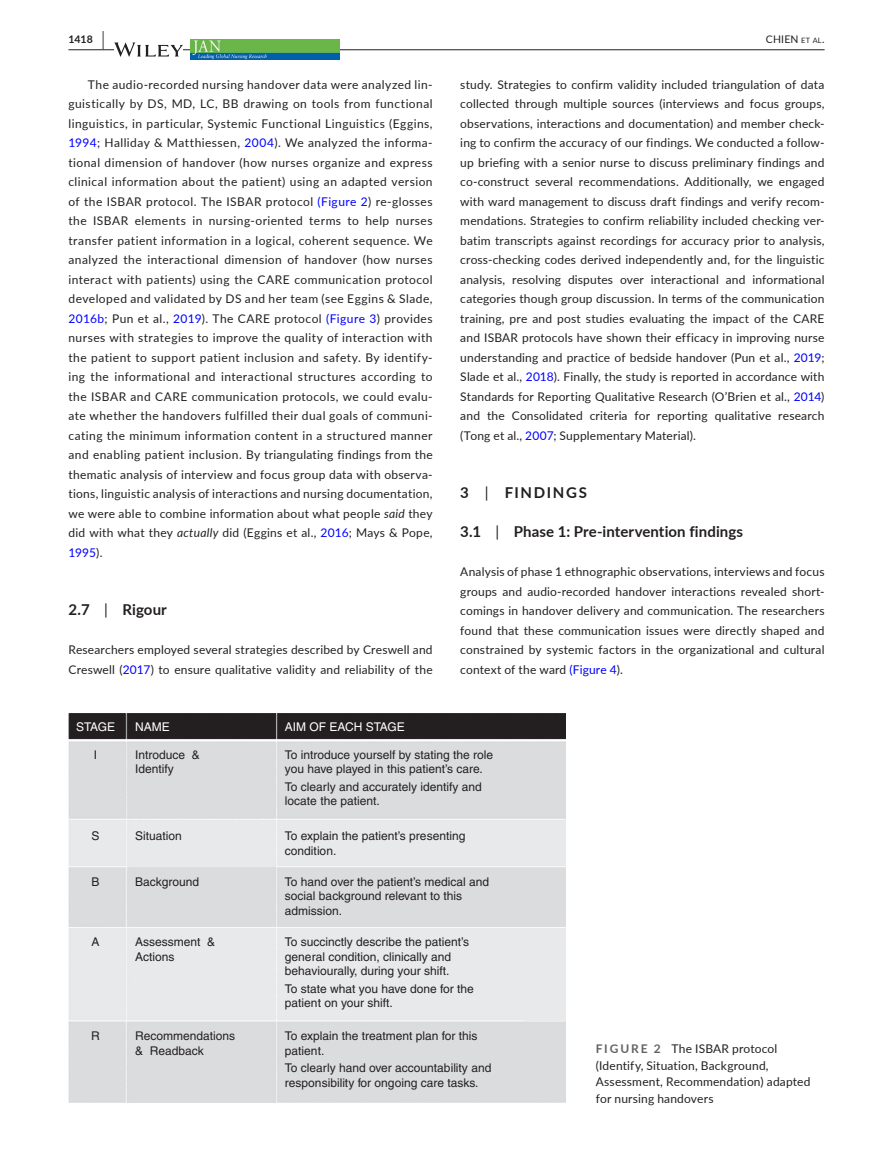
<style>
.page{position:relative;width:893px;height:1174px;background:#fff}
.page>*{position:absolute;margin:0;border:0;box-sizing:border-box;transform-origin:0 0}
.t1{font:700 15px "Lato";letter-spacing:.005em;color:#231f20}
.t2{font:700 15px "Lato";letter-spacing:.11em;color:#231f20}
.t3{font:12px/19.5px "Lato";letter-spacing:.015em;color:#231f20;text-align:justify}
.t4{font:12px/14.4px "Helvetica";color:#231f20}
.t5{font:12px "Helvetica";color:#fff}
.t6{font:10.5px "Lato";letter-spacing:.015em;color:#231f20}
.t7{font:700 10.5px "Lato";color:#231f20}
.s1{font-size:19.5px}
.s2{font-size:7.35px}
.s3{color:#00f}
.s4{font-style:italic}
.s5{font-weight:400}
.s6{font-weight:700;color:#636366}
</style>
<div class="page">
<hr style="left:68px;top:49px;width:756px;height:1px;background:#231f20">
<svg style="left:114px;top:42px;width:69px;height:15px"></svg>
<img style="left:191px;top:40px;width:148px;height:19px">
<img style="left:68px;top:714px;width:498px;height:388px">
<p class="t7" style="left:68px;top:31px;width:37px">1418 <span class="s1">|</span></p>
<p class="t6" style="left:766px;top:31px;width:60px">CHIEN <span class="s2">et al</span>.</p>
<p class="t3" style="left:68px;top:74px;width:366px;text-indent:20px">The audio-recorded nursing handover data were analyzed lin&shy;guistically by DS, MD, LC, BB drawing on tools from functional linguistics, in particular, Systemic Functional Linguistics (Eggins, <span class="s3">1994</span>; Halliday &amp; Matthiessen, <span class="s3">2004</span>). We analyzed the informa&shy;tional dimension of handover (how nurses organize and express clinical information about the patient) using an adapted version of the ISBAR protocol. The ISBAR protocol <span class="s3">(Figure 2</span>) re-glosses the ISBAR elements in nursing-oriented terms to help nurses transfer patient information in a logical, coherent sequence. We analyzed the interactional dimension of handover (how nurses interact with patients) using the CARE communication protocol developed and validated by DS and her team (see Eggins &amp; Slade, <span class="s3">2016b</span>; Pun et al., <span class="s3">2019</span>). The CARE protocol <span class="s3">(Figure 3</span>) provides nurses with strategies to improve the quality of interaction with the patient to support patient inclusion and safety. By identify&shy;ing the informational and interactional structures according to the ISBAR and CARE communication protocols, we could evalu&shy;ate whether the handovers fulfilled their dual goals of communi&shy;cating the minimum information content in a structured manner and enabling patient inclusion. By triangulating findings from the thematic analysis of interview and focus group data with observa&shy;tions, linguistic analysis of interactions and nursing documentation, we were able to combine information about what people <span class="s4">said</span> they did with what they <span class="s4">actually</span> did (Eggins et al., <span class="s3">2016</span>; Mays &amp; Pope, <span class="s3">1995</span>).</p>
<p class="t3" style="left:460px;top:74px;width:366px">study. Strategies to confirm validity included triangulation of data collected through multiple sources (interviews and focus groups, observations, interactions and documentation) and member check&shy;ing to confirm the accuracy of our findings. We conducted a follow&shy;up briefing with a senior nurse to discuss preliminary findings and co-construct several recommendations. Additionally, we engaged with ward management to discuss draft findings and verify recom&shy;mendations. Strategies to confirm reliability included checking ver&shy;batim transcripts against recordings for accuracy prior to analysis, cross-checking codes derived independently and, for the linguistic analysis, resolving disputes over interactional and informational categories though group discussion. In terms of the communication training, pre and post studies evaluating the impact of the CARE and ISBAR protocols have shown their efficacy in improving nurse understanding and practice of bedside handover (Pun et al., <span class="s3">2019</span>; Slade et al., <span class="s3">2018</span>). Finally, the study is reported in accordance with Standards for Reporting Qualitative Research (O’Brien et al., <span class="s3">2014</span>) and the Consolidated criteria for reporting qualitative research (Tong et al., <span class="s3">2007</span>; Supplementary Material).</p>
<p class="t2" style="left:460px;top:482px;width:128px">3 <span class="s5">|</span> FINDINGS</p>
<p class="t1" style="left:460px;top:521px;width:284px">3.1 <span class="s5">|</span> Phase 1: Pre-intervention findings</p>
<p class="t3" style="left:460px;top:561px;width:366px">Analysis of phase 1 ethnographic observations, interviews and focus groups and audio-recorded handover interactions revealed short&shy;comings in handover delivery and communication. The researchers found that these communication issues were directly shaped and constrained by systemic factors in the organizational and cultural context of the ward <span class="s3">(Figure 4</span>).</p>
<p class="t1" style="left:68px;top:599px;width:100px">2.7 <span class="s5">|</span> Rigour</p>
<p class="t3" style="left:68px;top:639px;width:366px">Researchers employed several strategies described by Creswell and<br>Creswell (<span class="s3">2017</span>) to ensure qualitative validity and reliability of the</p>
<p class="t5" style="left:76px;top:719px;width:40px">STAGE</p>
<p class="t5" style="left:135px;top:719px;width:36px">NAME</p>
<p class="t5" style="left:285px;top:719px;width:121px">AIM OF EACH STAGE</p>
<p class="t4" style="left:94px;top:747px;width:5px">I</p>
<p class="t4" style="left:285px;top:747px;width:210px">To introduce yourself by stating the role you have played in this patient’s care.</p>
<p class="t4" style="left:285px;top:779px;width:198px">To clearly and accurately identify and locate the patient.</p>
<p class="t4" style="left:135px;top:747px;width:66px">Introduce &amp;<br>Identify</p>
<p class="t4" style="left:92px;top:828px;width:10px">S</p>
<p class="t4" style="left:92px;top:874px;width:10px">B</p>
<p class="t4" style="left:92px;top:935px;width:10px">A</p>
<p class="t4" style="left:135px;top:828px;width:48px">Situation</p>
<p class="t4" style="left:285px;top:828px;width:182px">To explain the patient’s presenting condition.</p>
<p class="t4" style="left:285px;top:874px;width:206px">To hand over the patient’s medical and social background relevant to this admission.</p>
<p class="t4" style="left:285px;top:935px;width:186px">To succinctly describe the patient’s general condition, clinically and behaviourally, during your shift.</p>
<p class="t4" style="left:285px;top:981px;width:190px">To state what you have done for the patient on your shift.</p>
<p class="t4" style="left:135px;top:874px;width:65px">Background</p>
<p class="t4" style="left:135px;top:935px;width:82px">Assessment &amp;<br>Actions</p>
<p class="t4" style="left:91px;top:1028px;width:10px">R</p>
<p class="t4" style="left:135px;top:1028px;width:102px">Recommendations &amp; Readback</p>
<p class="t4" style="left:285px;top:1028px;width:194px">To explain the treatment plan for this patient.</p>
<p class="t4" style="left:285px;top:1060px;width:208px">To clearly hand over accountability and responsibility for ongoing care tasks.</p>
<p class="t3" style="left:596px;top:1040px;width:216px;line-height:16.5px;text-align:left"><span class="s6">FIGURE 2</span> The ISBAR protocol (Identify, Situation, Background,<br>Assessment, Recommendation) adapted for nursing handovers</p>
</div>
